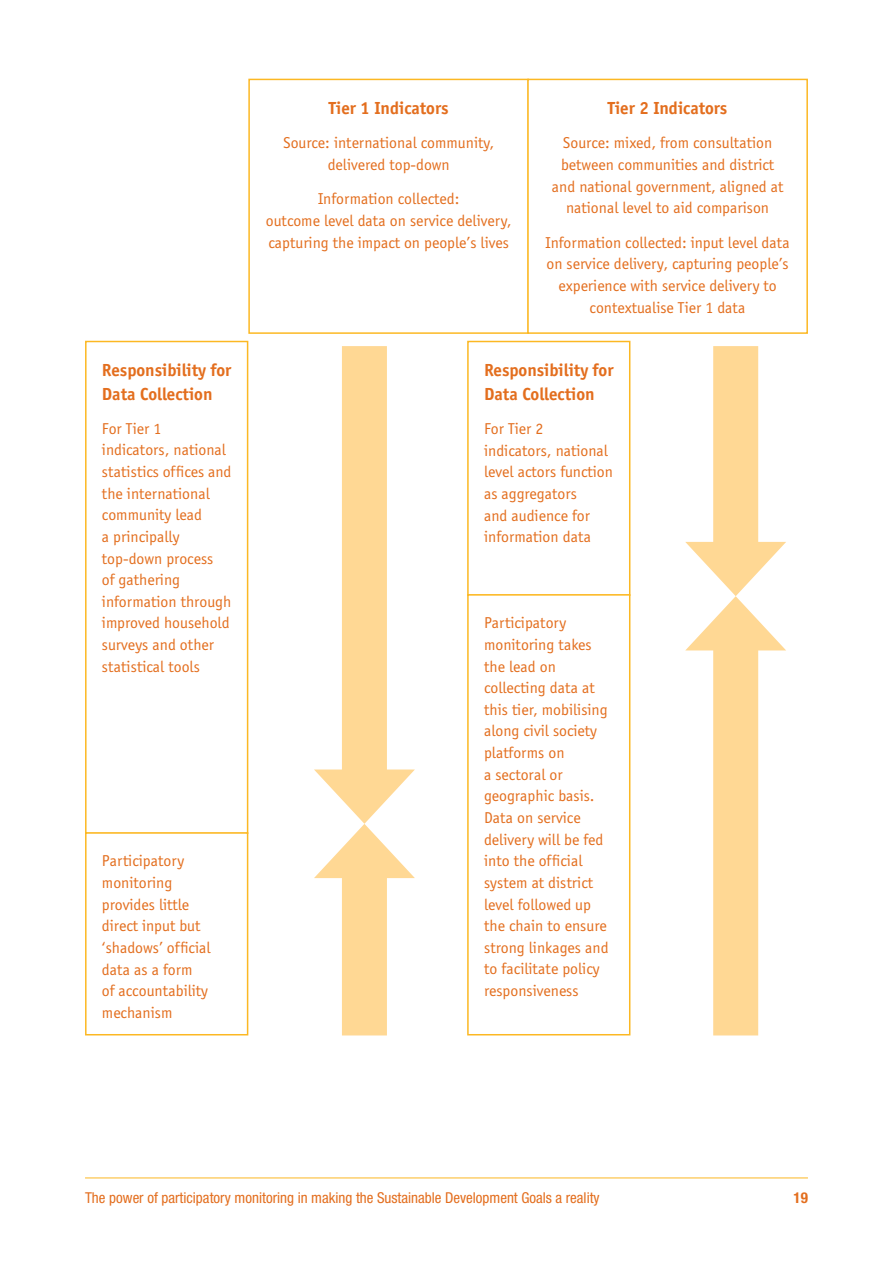
<style>
.page{position:relative;width:893px;height:1263px;background:#fff}
.page>*{position:absolute;margin:0;border:0;box-sizing:border-box;transform-origin:0 0}
.Flow_Head{font:700 18px/23.4px "Officina Sans";color:#e36e1e}
.Flow_Text{font:16.2px/21.6px "Officina Sans";color:#e36e1e}
.t1{font:condensed 15px "Helvetica Neue";color:#e36e1e}
.t2{font:700 condensed 15px "Helvetica Neue";color:#e36e1e}
</style>
<div class="page">
<hr style="left:85px;top:1177px;width:723px;height:1px;background:#fcb823">
<div style="left:85px;top:341px;width:163px;height:493px;border:2px solid #fcb823"></div>
<div style="left:85px;top:832px;width:163px;height:203px;border:2px solid #fcb823"></div>
<div style="left:467px;top:341px;width:163px;height:255px;border:2px solid #fcb823"></div>
<div style="left:467px;top:594px;width:163px;height:441px;border:2px solid #fcb823"></div>
<div style="left:248px;top:79px;width:281px;height:255px;border:2px solid #fcb823"></div>
<div style="left:527px;top:79px;width:281px;height:255px;border:2px solid #fcb823"></div>
<div style="left:342px;top:346px;width:45px;height:440px;background:#ffd894"></div>
<div style="left:713px;top:346px;width:45px;height:213px;background:#ffd894"></div>
<div style="left:713px;top:634px;width:45px;height:401px;background:#ffd894"></div>
<svg style="left:685px;top:542px;width:101px;height:108px"></svg>
<div style="left:342px;top:861px;width:45px;height:174px;background:#ffd894"></div>
<svg style="left:314px;top:769px;width:101px;height:109px"></svg>
<p class="Flow_Head" style="left:102px;top:358px;width:131px">Responsibility for<br>Data Collection</p>
<p class="Flow_Text" style="left:102px;top:418px;width:131px">For Tier 1 indicators, national statistics offices and the international community lead<br>a principally top-down process<br>of gathering information through improved household surveys and other statistical tools</p>
<p class="Flow_Text" style="left:102px;top:850px;width:110px">Participatory monitoring provides little direct input but ‘shadows’ official data as a form<br>of accountability mechanism</p>
<p class="Flow_Head" style="left:329px;top:96px;width:121px">Tier 1 Indicators</p>
<p class="Flow_Text" style="left:283px;top:132px;width:213px;text-align:center">Source: international community, delivered top-down</p>
<p class="Flow_Text" style="left:266px;top:188px;width:247px;text-align:center">Information collected:<br>outcome level data on service delivery, capturing the impact on people’s lives</p>
<p class="Flow_Head" style="left:608px;top:96px;width:121px">Tier 2 Indicators</p>
<p class="Flow_Text" style="left:552px;top:132px;width:233px;text-align:center">Source: mixed, from consultation between communities and district and national government, aligned at national level to aid comparison</p>
<p class="Flow_Text" style="left:545px;top:232px;width:246px;text-align:center">Information collected: input level data on service delivery, capturing people’s experience with service delivery to contextualise Tier 1 data</p>
<p class="Flow_Head" style="left:484px;top:358px;width:131px">Responsibility for<br>Data Collection</p>
<p class="Flow_Text" style="left:484px;top:418px;width:130px">For Tier 2 indicators, national level actors function as aggregators<br>and audience for information data</p>
<p class="Flow_Text" style="left:484px;top:612px;width:126px">Participatory monitoring takes the lead on collecting data at this tier, mobilising along civil society platforms on<br>a sectoral or geographic basis.<br>Data on service delivery will be fed into the official system at district level followed up the chain to ensure strong linkages and to facilitate policy responsiveness</p>
<p class="t1" style="left:85px;top:1188px;width:516px">The power of participatory monitoring in making the Sustainable Development Goals a reality</p>
<p class="t2" style="left:793px;top:1188px;width:16px">19</p>
</div>
